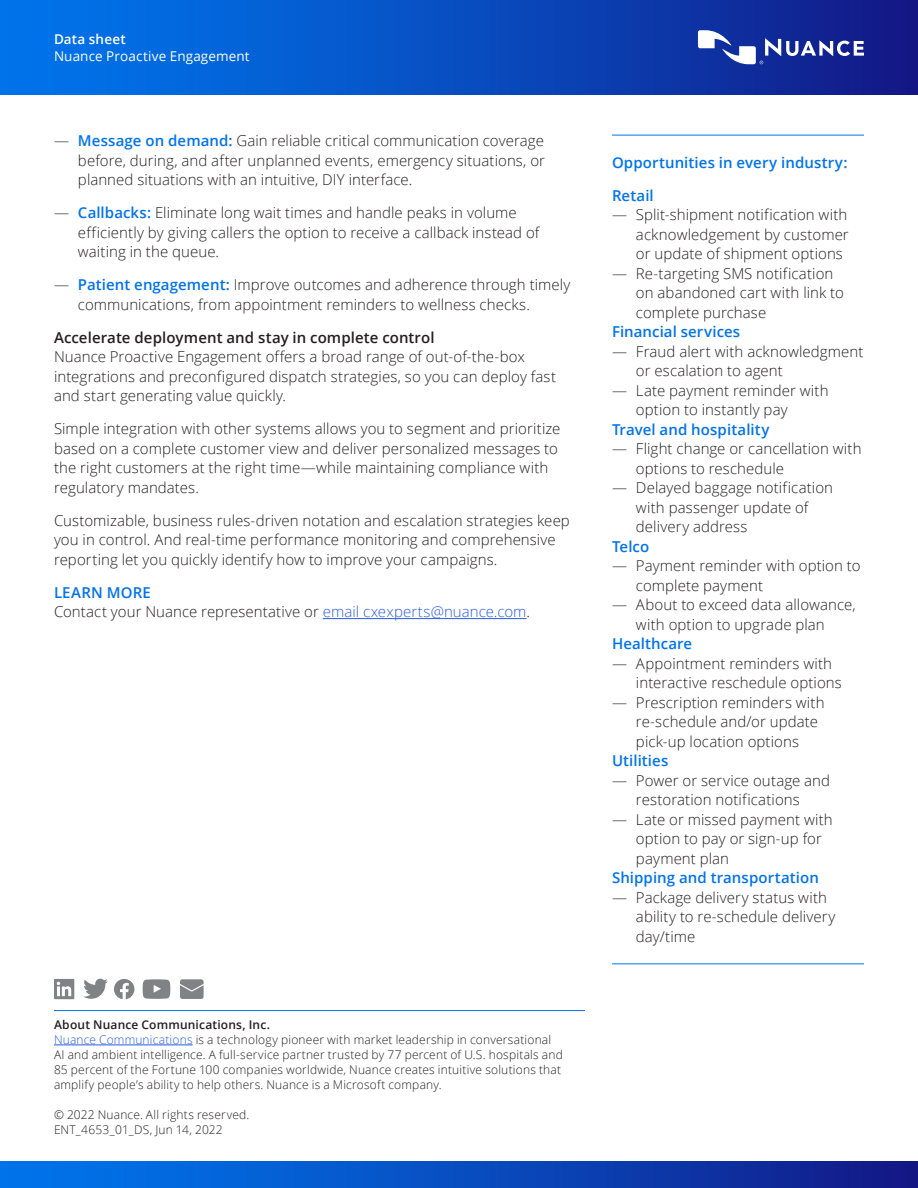
<style>
.page{position:relative;width:918px;height:1188px;background:#fff}
.page>*{position:absolute;margin:0;border:0;box-sizing:border-box;transform-origin:0 0}
.Body_Text_10_13{font:300 15px/19.5px "Open Sans";letter-spacing:.005em;color:#231f20}
.Highlight_Bullets_10{font:300 15px/19.5px "Open Sans";letter-spacing:.005em;color:#231f20}
.Body_Text_Subhead_10{font:600 15px "Open Sans";letter-spacing:.005em;color:#0073ea}
.Highlight_Bullets_LA{font:300 15px/19.5px "Open Sans";letter-spacing:.005em;color:#231f20}
.Body_Text_Subhead_10-2{font:600 15px "Open Sans";letter-spacing:.005em;color:#231f20}
.HIGHLIGHTS_10_13_w_r{font:600 15px "Open Sans";letter-spacing:.005em;color:#0073ea}
.t1{font:13.5px "Open Sans";letter-spacing:.01em;color:#fff}
.t2{font:600 13.5px "Open Sans";letter-spacing:.01em;color:#fff}
.About_Nuance_Legal{font:300 12px/15px "Open Sans";letter-spacing:.015em;color:#231f20}
.About_Nuance_SemiBol{font:600 12px "Open Sans";letter-spacing:.015em;color:#231f20}
.s1{font-weight:600;color:#0073ea}
.s2{color:#285ce6}
</style>
<div class="page">
<div style="left:0;top:1161px;width:918px;height:27px;background:linear-gradient(to right,#007bf2,#121b89)"></div>
<div style="left:0;top:0;width:918px;height:94px;background:linear-gradient(to right,#007bf2,#121b89)"></div>
<svg style="left:698px;top:30px;width:166px;height:34px"></svg>
<hr style="left:323px;top:618px;width:204px;height:1px;background:#285ce6">
<hr style="left:612px;top:135px;width:252px;height:1px;background:#0073ea">
<hr style="left:612px;top:963px;width:252px;height:1px;background:#0073ea">
<svg style="left:54px;top:979px;width:20px;height:20px"></svg>
<svg style="left:83px;top:979px;width:25px;height:20px"></svg>
<svg style="left:114px;top:979px;width:20px;height:20px"></svg>
<svg style="left:143px;top:979px;width:27px;height:20px"></svg>
<svg style="left:180px;top:979px;width:24px;height:20px"></svg>
<hr style="left:54px;top:1010px;width:531px;height:1px;background:#0073ea">
<hr style="left:54px;top:1045px;width:139px;height:1px;background:#285ce6">
<p class="t2" style="left:54px;top:30px;width:73px">Data sheet</p>
<p class="t1" style="left:54px;top:47px;width:197px">Nuance Proactive Engagement</p>
<p class="Body_Text_10_13" style="left:78px;top:131px;width:469px;text-align:justify;text-indent:-24px">— <span class="s1">Message on demand:</span> Gain reliable critical communication coverage before, during, and after unplanned events, emergency situations, or planned situations with an intuitive, DIY interface.</p>
<p class="Body_Text_10_13" style="left:78px;top:203px;width:463px;text-indent:-24px">— <span class="s1">Callbacks:</span> Eliminate long wait times and handle peaks in volume efficiently by giving callers the option to receive a callback instead of waiting in the queue.</p>
<p class="Body_Text_10_13" style="left:78px;top:275px;width:494px;text-indent:-24px">— <span class="s1">Patient engagement:</span> Improve outcomes and adherence through timely communications, from appointment reminders to wellness checks.</p>
<h3 class="Body_Text_Subhead_10-2" style="left:54px;top:327px;width:382px">Accelerate deployment and stay in complete control</h3>
<p class="Body_Text_10_13" style="left:54px;top:347px;width:504px">Nuance Proactive Engagement offers a broad range of out-of-the-box integrations and preconfigured dispatch strategies, so you can deploy fast and start generating value quickly.</p>
<p class="Body_Text_10_13" style="left:54px;top:419px;width:508px">Simple integration with other systems allows you to segment and prioritize based on a complete customer view and deliver personalized messages to the right customers at the right time—while maintaining compliance with regulatory mandates.</p>
<p class="Body_Text_10_13" style="left:54px;top:510px;width:517px">Customizable, business rules-driven notation and escalation strategies keep you in control. And real-time performance monitoring and comprehensive reporting let you quickly identify how to improve your campaigns.</p>
<h3 class="Body_Text_Subhead_10" style="left:54px;top:582px;width:98px">LEARN MORE</h3>
<p class="Body_Text_10_13" style="left:54px;top:602px;width:478px">Contact your Nuance representative or <span class="s2">email cxexperts@nuance.com</span>.</p>
<p class="About_Nuance_SemiBol" style="left:54px;top:1016px;width:218px">About Nuance Communications, Inc.</p>
<p class="About_Nuance_Legal" style="left:54px;top:1032px;width:510px"><span class="s2">Nuance Communications</span> is a technology pioneer with market leadership in conversational AI and ambient intelligence. A full-service partner trusted by 77 percent of U.S. hospitals and 85 percent of the Fortune 100 companies worldwide, Nuance creates intuitive solutions that amplify people’s ability to help others. Nuance is a Microsoft company.</p>
<p class="About_Nuance_Legal" style="left:54px;top:1107px;width:197px">© 2022 Nuance. All rights reserved.</p>
<p class="About_Nuance_Legal" style="left:54px;top:1122px;width:170px">ENT_4653_01_DS, Jun 14, 2022</p>
<p class="HIGHLIGHTS_10_13_w_r" style="left:612px;top:152px;width:237px">Opportunities in every industry:</p>
<h3 class="Body_Text_Subhead_10" style="left:612px;top:185px;width:43px">Retail</h3>
<p class="Highlight_Bullets_10" style="left:636px;top:205px;width:214px;text-align:justify;text-indent:-24px">— Split-shipment notification with acknowledgement by customer or update of shipment options</p>
<p class="Highlight_Bullets_10" style="left:636px;top:263px;width:209px;text-indent:-24px">— Re-targeting SMS notification on abandoned cart with link to complete purchase</p>
<h3 class="Body_Text_Subhead_10" style="left:612px;top:322px;width:130px">Financial services</h3>
<p class="Highlight_Bullets_10" style="left:636px;top:341px;width:229px;text-indent:-24px">— Fraud alert with acknowledgment or escalation to agent</p>
<p class="Highlight_Bullets_10" style="left:636px;top:380px;width:194px;text-indent:-24px">— Late payment reminder with option to instantly pay</p>
<h3 class="Body_Text_Subhead_10" style="left:612px;top:419px;width:159px">Travel and hospitality</h3>
<p class="Highlight_Bullets_10" style="left:636px;top:439px;width:227px;text-indent:-24px">— Flight change or cancellation with options to reschedule</p>
<p class="Highlight_Bullets_10" style="left:636px;top:478px;width:199px;text-indent:-24px">— Delayed baggage notification with passenger update of delivery address</p>
<h3 class="Body_Text_Subhead_10" style="left:612px;top:536px;width:39px">Telco</h3>
<p class="Highlight_Bullets_10" style="left:636px;top:556px;width:226px;text-indent:-24px">— Payment reminder with option to complete payment</p>
<p class="Highlight_Bullets_10" style="left:612px;top:595px;width:245px;text-align:center">— About to exceed data allowance, with option to upgrade plan</p>
<h3 class="Body_Text_Subhead_10" style="left:612px;top:634px;width:82px">Healthcare</h3>
<p class="Highlight_Bullets_10" style="left:636px;top:653px;width:207px;text-indent:-24px">— Appointment reminders with interactive reschedule options</p>
<p class="Highlight_Bullets_10" style="left:636px;top:692px;width:190px;text-indent:-24px">— Prescription reminders with re-schedule and/or update pick-up location options</p>
<h3 class="Body_Text_Subhead_10" style="left:612px;top:751px;width:58px">Utilities</h3>
<p class="Highlight_Bullets_10" style="left:612px;top:770px;width:220px;text-align:center">— Power or service outage and restoration notifications</p>
<p class="Highlight_Bullets_10" style="left:636px;top:809px;width:198px;text-indent:-24px">— Late or missed payment with option to pay or sign-up for payment plan</p>
<h3 class="Body_Text_Subhead_10" style="left:612px;top:868px;width:208px">Shipping and transportation</h3>
<p class="Highlight_Bullets_LA" style="left:636px;top:887px;width:201px;text-indent:-24px">— Package delivery status with ability to re-schedule delivery day/time</p>
</div>
